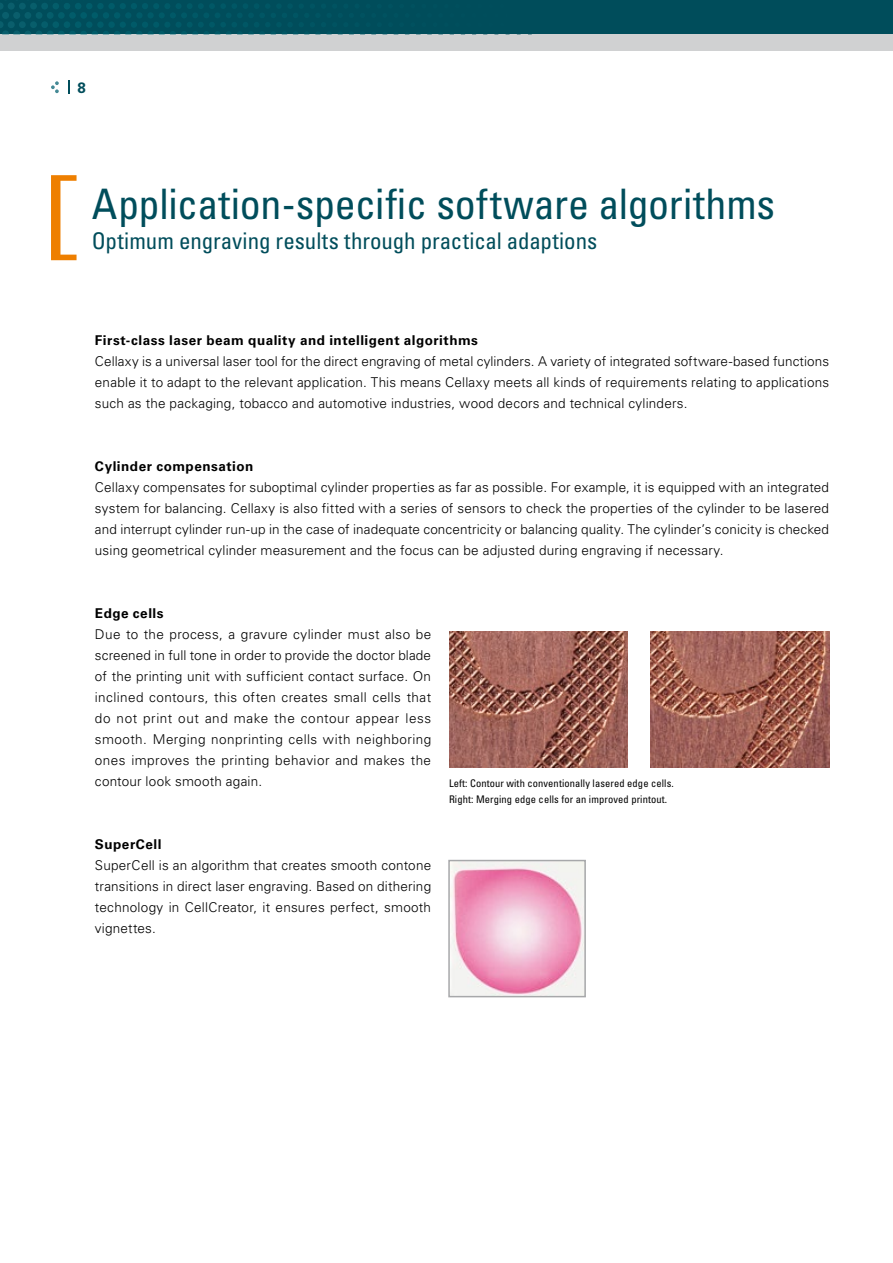
<style>
.page{position:relative;width:893px;height:1263px;background:#fff}
.page>*{position:absolute;margin:0;border:0;box-sizing:border-box;transform-origin:0 0}
.Headline_1_Zeile{font:condensed 42px "Univers LT Std";letter-spacing:-.005em;color:#004d5b}
.Headline_2_Zeile{font:condensed 22.95px "Univers LT Std";letter-spacing:-.005em;color:#004d5b}
.t1{font:700 15px "Univers LT Std";color:#004d5b}
.Fließtext{font:300 13.5px/21px "Univers LT Std";letter-spacing:.015em;color:#000;text-align:justify}
.Fließtext-2{font:700 13.5px "Univers LT Std";letter-spacing:.04em;color:#000}
.Fließtext-3{font:condensed 10.5px "Univers LT Std";letter-spacing:.01em;color:#000}
</style>
<div class="page">
<div style="left:0;top:0;width:893px;height:51px;background:#d0d1d2"></div>
<div style="left:0;top:0;width:893px;height:34px;background:#004d5b"></div>
<svg style="left:51px;top:81px;width:8px;height:12px"></svg>
<svg style="left:68px;top:80px;width:1px;height:13px"></svg>
<img style="left:451px;top:863px;width:132px;height:131px">
<div style="left:448px;top:860px;width:138px;height:137px;border:2px solid #a7a8aa"></div>
<svg style="left:51px;top:175px;width:26px;height:85px"></svg>
<img style="left:651px;top:631px;width:178px;height:136px">
<img style="left:449px;top:631px;width:179px;height:136px">
<p class="t1" style="left:78px;top:79px;width:10px">8</p>
<p class="Headline_1_Zeile" style="left:92px;top:177px;width:685px">Application-specific software algorithms</p>
<p class="Headline_2_Zeile" style="left:92px;top:226px;width:507px">Optimum engraving results through practical adaptions</p>
<p class="Fließtext-2" style="left:95px;top:332px;width:384px">First-class laser beam quality and intelligent algorithms</p>
<p class="Fließtext" style="left:95px;top:351px;width:736px">Cellaxy is a universal laser tool for the direct engraving of metal cylinders. A variety of integrated software-based functions enable it to adapt to the relevant application. This means Cellaxy meets all kinds of requirements relating to applications such as the packaging, tobacco and automotive industries, wood decors and technical cylinders.</p>
<p class="Fließtext-2" style="left:95px;top:458px;width:160px">Cylinder compensation</p>
<p class="Fließtext" style="left:95px;top:477px;width:736px">Cellaxy compensates for suboptimal cylinder properties as far as possible. For example, it is equipped with an integrated system for balancing. Cellaxy is also fitted with a series of sensors to check the properties of the cylinder to be lasered and interrupt cylinder run-up in the case of inadequate concentricity or balancing quality. The cylinder’s conicity is checked using geometrical cylinder measurement and the focus can be adjusted during engraving if necessary.</p>
<p class="Fließtext-2" style="left:95px;top:605px;width:70px">Edge cells</p>
<p class="Fließtext" style="left:95px;top:624px;width:338px">Due to the process, a gravure cylinder must also be screened in full tone in order to provide the doctor blade of the printing unit with sufficient contact surface. On inclined contours, this often creates small cells that do not print out and make the contour appear less smooth. Merging nonprinting cells with neighboring ones improves the printing behavior and makes the contour look smooth again.</p>
<p class="Fließtext-2" style="left:95px;top:836px;width:68px">SuperCell</p>
<p class="Fließtext" style="left:95px;top:855px;width:338px">SuperCell is an algorithm that creates smooth contone transitions in direct laser engraving. Based on dithering technology in CellCreator, it ensures perfect, smooth vignettes.</p>
<p class="Fließtext-3" style="left:449px;top:776px;width:226px">Left: Contour with conventionally lasered edge cells.</p>
<p class="Fließtext-3" style="left:449px;top:793px;width:220px">Right: Merging edge cells for an improved printout.</p>
</div>
